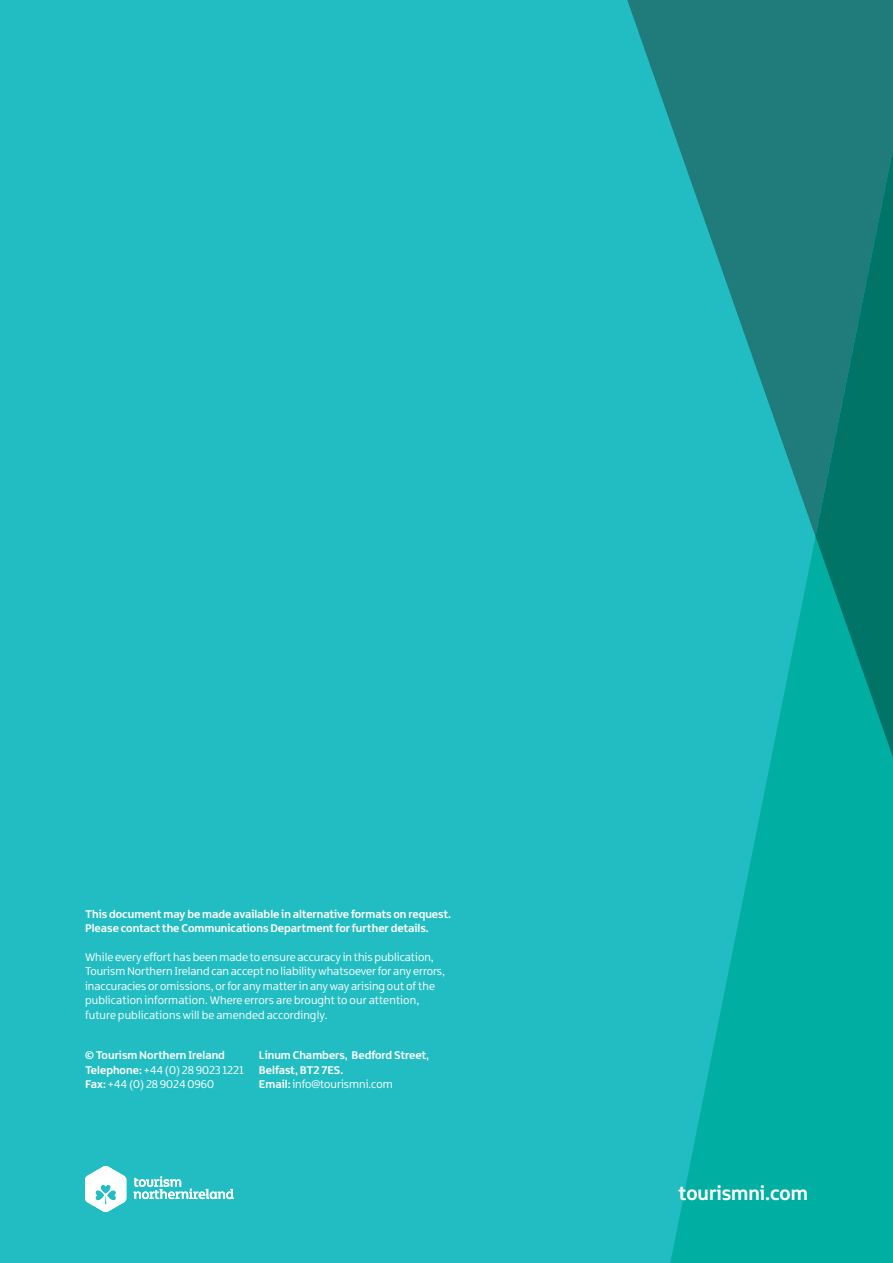
<style>
.page{position:relative;width:893px;height:1263px;background:#21bdc2}
.page>*{position:absolute;margin:0;border:0;box-sizing:border-box;transform-origin:0 0}
.t1{font:700 21px "Northern Ireland";color:#fff}
.t2{font:12px/14.4px "Northern Ireland";color:#fff}
.t3{font:700 12px/14.4px "Northern Ireland";color:#fff}
.s1{font-weight:400}
</style>
<div class="page">
<svg style="left:627px;top:0;width:266px;height:535px;fill:#207c7a"></svg>
<svg style="left:670px;top:541px;width:223px;height:722px;fill:#00aea2"></svg>
<svg style="left:815px;top:149px;width:78px;height:609px;background:#0a8178"></svg>
<svg style="left:85px;top:1166px;width:41px;height:46px"></svg>
<svg style="left:134px;top:1176px;width:100px;height:23px"></svg>
<p class="t3" style="left:85px;top:906px;width:368px">This document may be made available in alternative formats on request.<br>Please contact the Communications Department for further details.</p>
<p class="t2" style="left:85px;top:950px;width:361px">While every effort has been made to ensure accuracy in this publication, Tourism Northern Ireland can accept no liability whatsoever for any errors, inaccuracies or omissions, or for any matter in any way arising out of the publication information. Where errors are brought to our attention, future publications will be amended accordingly.</p>
<p class="t3" style="left:259px;top:1048px;width:172px">Linum Chambers, Bedford Street,<br>Belfast, BT2 7ES.<br>Email: <span class="s1">info@tourismni.com</span></p>
<p class="t3" style="left:85px;top:1048px;width:160px">© Tourism Northern Ireland<br>Telephone: <span class="s1">+44 (0) 28 9023 1221<br></span>Fax: <span class="s1">+44 (0) 28 9024 0960</span></p>
<h1 class="t1" style="left:679px;top:1179px;width:131px">tourismni.com</h1>
</div>
